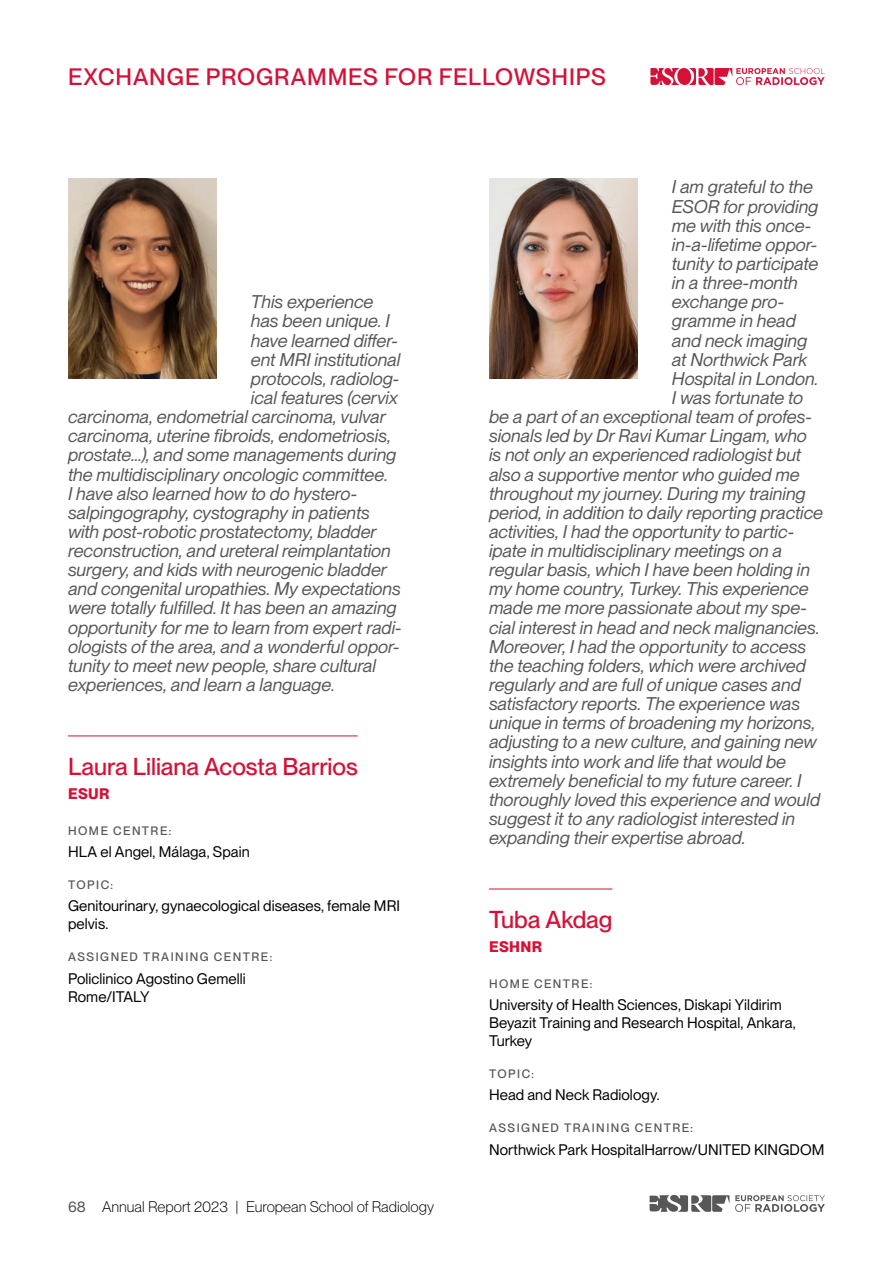
<style>
.page{position:relative;width:893px;height:1263px;background:#fff}
.page>*{position:absolute;margin:0;border:0;box-sizing:border-box;transform-origin:0 0}
.t1{font:500 24px "PP Neue Montreal";letter-spacing:-.005em;color:#d61036}
.t2{font:500 23.25px "PP Neue Montreal";letter-spacing:.04em;color:#d61036}
.t3{font:italic 18px "PP Neue Montreal";letter-spacing:-.005em;color:#575756}
.t4{font:15px/18px "PP Neue Montreal";letter-spacing:.005em;color:#000}
.t5{font:300 15px "PP Neue Montreal";color:#000}
.t6{font:700 15px "PP Neue Montreal";letter-spacing:.025em;color:#d61036}
.t7{font:500 12px "PP Neue Montreal";letter-spacing:.125em;color:#575756}
.s1{font-weight:400;color:#575756}
</style>
<div class="page">
<svg style="left:650px;top:68px;width:175px;height:17px"></svg>
<svg style="left:650px;top:1195px;width:175px;height:17px"></svg>
<hr style="left:68px;top:735px;width:290px;height:1px;background:#d61036">
<hr style="left:489px;top:889px;width:123px;height:1px;background:#d61036">
<img style="left:68px;top:179px;width:149px;height:199px">
<img style="left:489px;top:179px;width:149px;height:199px">
<p class="t2" style="left:68px;top:63px;width:539px">EXCHANGE PROGRAMMES FOR FELLOWSHIPS</p>
<p class="t3" style="left:251px;top:291px;width:124px">This experience</p>
<p class="t3" style="left:251px;top:310px;width:140px">has been unique. I</p>
<p class="t3" style="left:251px;top:330px;width:148px">have learned differ-</p>
<p class="t3" style="left:251px;top:349px;width:151px">ent MRI institutional</p>
<p class="t3" style="left:251px;top:368px;width:150px">protocols, radiolog-</p>
<p class="t3" style="left:251px;top:387px;width:148px">ical features (cervix</p>
<p class="t3" style="left:68px;top:406px;width:319px">carcinoma, endometrial carcinoma, vulvar</p>
<p class="t3" style="left:68px;top:425px;width:324px">carcinoma, uterine fibroids, endometriosis,</p>
<p class="t3" style="left:68px;top:444px;width:330px">prostate…), and some managements during</p>
<p class="t3" style="left:68px;top:464px;width:321px">the multidisciplinary oncologic committee.</p>
<p class="t3" style="left:68px;top:483px;width:291px">I have also learned how to do hystero-</p>
<p class="t3" style="left:68px;top:502px;width:303px">salpingography, cystography in patients</p>
<p class="t3" style="left:68px;top:521px;width:310px">with post-robotic prostatectomy, bladder</p>
<p class="t3" style="left:68px;top:540px;width:324px">reconstruction, and ureteral reimplantation</p>
<p class="t3" style="left:68px;top:559px;width:320px">surgery, and kids with neurogenic bladder</p>
<p class="t3" style="left:68px;top:578px;width:334px">and congenital uropathies. My expectations</p>
<p class="t3" style="left:68px;top:597px;width:330px">were totally fulfilled. It has been an amazing</p>
<p class="t3" style="left:68px;top:617px;width:335px">opportunity for me to learn from expert radi-</p>
<p class="t3" style="left:68px;top:636px;width:333px">ologists of the area, and a wonderful oppor-</p>
<p class="t3" style="left:68px;top:655px;width:310px">tunity to meet new people, share cultural</p>
<p class="t3" style="left:68px;top:674px;width:268px">experiences, and learn a language.</p>
<h1 class="t1" style="left:68px;top:752px;width:291px">Laura Liliana Acosta Barrios</h1>
<p class="t6" style="left:68px;top:784px;width:43px">ESUR</p>
<p class="t7" style="left:68px;top:823px;width:105px">HOME CENTRE:</p>
<p class="t4" style="left:68px;top:843px;width:183px">HLA el Angel, Málaga, Spain</p>
<p class="t7" style="left:68px;top:878px;width:47px">TOPIC:</p>
<p class="t4" style="left:68px;top:897px;width:334px">Genitourinary, gynaecological diseases, female MRI pelvis.</p>
<p class="t7" style="left:68px;top:950px;width:206px">ASSIGNED TRAINING CENTRE:</p>
<p class="t4" style="left:68px;top:969px;width:179px">Policlinico Agostino Gemelli<br>Rome/ITALY</p>
<p class="t5" style="left:68px;top:1198px;width:367px"><span class="s1">68</span> Annual Report 2023 | European School of Radiology</p>
<p class="t3" style="left:672px;top:177px;width:143px">I am grateful to the</p>
<p class="t3" style="left:672px;top:196px;width:148px">ESOR for providing</p>
<p class="t3" style="left:672px;top:215px;width:141px">me with this once-</p>
<p class="t3" style="left:672px;top:234px;width:147px">in-a-lifetime oppor-</p>
<p class="t3" style="left:672px;top:253px;width:148px">tunity to participate</p>
<p class="t3" style="left:672px;top:272px;width:127px">in a three-month</p>
<p class="t3" style="left:672px;top:291px;width:114px">exchange pro-</p>
<p class="t3" style="left:672px;top:310px;width:126px">gramme in head</p>
<p class="t3" style="left:672px;top:330px;width:137px">and neck imaging</p>
<p class="t3" style="left:672px;top:349px;width:137px">at Northwick Park</p>
<p class="t3" style="left:672px;top:368px;width:148px">Hospital in London.</p>
<p class="t3" style="left:672px;top:387px;width:133px">I was fortunate to</p>
<p class="t3" style="left:489px;top:406px;width:324px">be a part of an exceptional team of profes-</p>
<p class="t3" style="left:489px;top:425px;width:319px">sionals led by Dr Ravi Kumar Lingam, who</p>
<p class="t3" style="left:489px;top:444px;width:314px">is not only an experienced radiologist but</p>
<p class="t3" style="left:489px;top:464px;width:312px">also a supportive mentor who guided me</p>
<p class="t3" style="left:489px;top:483px;width:318px">throughout my journey. During my training</p>
<p class="t3" style="left:489px;top:502px;width:336px">period, in addition to daily reporting practice</p>
<p class="t3" style="left:489px;top:521px;width:307px">activities, I had the opportunity to partic-</p>
<p class="t3" style="left:489px;top:540px;width:295px">ipate in multidisciplinary meetings on a</p>
<p class="t3" style="left:489px;top:559px;width:323px">regular basis, which I have been holding in</p>
<p class="t3" style="left:489px;top:578px;width:321px">my home country, Turkey. This experience</p>
<p class="t3" style="left:489px;top:597px;width:319px">made me more passionate about my spe-</p>
<p class="t3" style="left:489px;top:617px;width:332px">cial interest in head and neck malignancies.</p>
<p class="t3" style="left:489px;top:636px;width:319px">Moreover, I had the opportunity to access</p>
<p class="t3" style="left:489px;top:655px;width:318px">the teaching folders, which were archived</p>
<p class="t3" style="left:489px;top:674px;width:313px">regularly and are full of unique cases and</p>
<p class="t3" style="left:489px;top:693px;width:313px">satisfactory reports. The experience was</p>
<p class="t3" style="left:489px;top:712px;width:328px">unique in terms of broadening my horizons,</p>
<p class="t3" style="left:489px;top:731px;width:329px">adjusting to a new culture, and gaining new</p>
<p class="t3" style="left:489px;top:751px;width:299px">insights into work and life that would be</p>
<p class="t3" style="left:489px;top:770px;width:314px">extremely beneficial to my future career. I</p>
<p class="t3" style="left:489px;top:789px;width:333px">thoroughly loved this experience and would</p>
<p class="t3" style="left:489px;top:808px;width:308px">suggest it to any radiologist interested in</p>
<p class="t3" style="left:489px;top:827px;width:258px">expanding their expertise abroad.</p>
<h1 class="t1" style="left:489px;top:905px;width:125px">Tuba Akdag</h1>
<p class="t6" style="left:489px;top:937px;width:55px">ESHNR</p>
<p class="t7" style="left:489px;top:976px;width:105px">HOME CENTRE:</p>
<p class="t4" style="left:489px;top:996px;width:308px">University of Health Sciences, Diskapi Yildirim<br>Beyazit Training and Research Hospital, Ankara,<br>Turkey</p>
<p class="t7" style="left:489px;top:1067px;width:47px">TOPIC:</p>
<p class="t4" style="left:489px;top:1086px;width:172px">Head and Neck Radiology.</p>
<p class="t7" style="left:489px;top:1121px;width:206px">ASSIGNED TRAINING CENTRE:</p>
<p class="t4" style="left:489px;top:1140px;width:337px">Northwick Park HospitalHarrow/UNITED KINGDOM</p>
</div>
